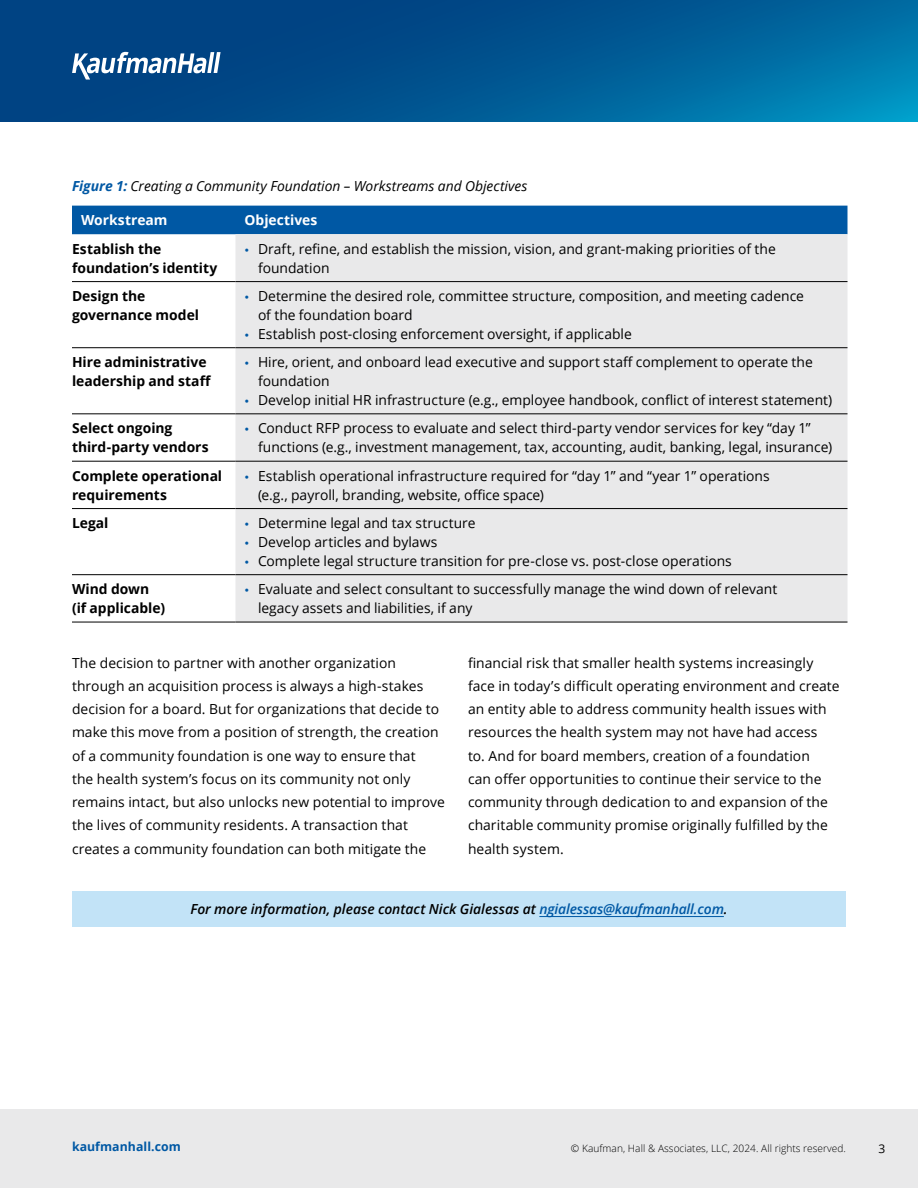
<style>
.page{position:relative;width:918px;height:1188px;background:#fff}
.page>*{position:absolute;margin:0;border:0;box-sizing:border-box;transform-origin:0 0}
.t1{font:13.8px/23.2px "Open Sans";color:#000}
.t2{font:700 13.8px/18.8px "Open Sans";color:#000}
.t3{font:italic 600 13.8px "Open Sans";color:#000}
.t4{font:italic 13.8px "Open Sans";color:#000}
.t5{font:700 13.8px "Open Sans";color:#fff}
.t6{font:700 12.3px "Open Sans";letter-spacing:.005em;color:#0058a4}
.t7{font:12px "Open Sans";color:#000}
.t8{font:300 10.2px "Open Sans";letter-spacing:.005em;color:#000}
.s1{font-weight:700;color:#0058a4}
.s2{color:#0058a4}
</style>
<div class="page">
<div style="left:0;top:1109px;width:918px;height:79px;background:#e9e9ea"></div>
<svg style="left:0;top:0;width:918px;height:122px;background:#005792"></svg>
<svg style="left:72px;top:52px;width:149px;height:28px"></svg>
<div style="left:72px;top:891px;width:774px;height:36px;background:#c2e3f7"></div>
<hr style="left:539px;top:916px;width:185px;height:1px;background:#0058a4">
<div style="left:72px;top:206px;width:776px;height:28px;background:#0058a4"></div>
<div style="left:236px;top:234px;width:612px;height:388px;background:#e9e9ea"></div>
<hr style="left:72px;top:281px;width:164px;height:1px;background:#000">
<hr style="left:236px;top:281px;width:612px;height:1px;background:#000">
<hr style="left:72px;top:347px;width:164px;height:1px;background:#000">
<hr style="left:236px;top:347px;width:612px;height:1px;background:#000">
<hr style="left:72px;top:414px;width:164px;height:1px;background:#000">
<hr style="left:236px;top:414px;width:612px;height:1px;background:#000">
<hr style="left:72px;top:461px;width:164px;height:1px;background:#000">
<hr style="left:236px;top:461px;width:612px;height:1px;background:#000">
<hr style="left:72px;top:508px;width:164px;height:1px;background:#000">
<hr style="left:236px;top:508px;width:612px;height:1px;background:#000">
<hr style="left:72px;top:574px;width:164px;height:1px;background:#000">
<hr style="left:236px;top:574px;width:612px;height:1px;background:#000">
<hr style="left:72px;top:622px;width:164px;height:1px;background:#000">
<hr style="left:236px;top:622px;width:612px;height:1px;background:#000">
<p class="t4" style="left:72px;top:176px;width:457px"><span class="s1">Figure 1:</span> Creating a Community Foundation – Workstreams and Objectives</p>
<p class="t5" style="left:81px;top:210px;width:88px">Workstream</p>
<p class="t5" style="left:245px;top:210px;width:75px">Objectives</p>
<p class="t2" style="left:72px;top:239px;width:147px">Establish the foundation’s identity</p>
<p class="t1" style="left:258px;top:239px;width:519px;line-height:18.8px;text-indent:-14px"><span class="s2">•</span> Draft, refine, and establish the mission, vision, and grant-making priorities of the foundation</p>
<p class="t2" style="left:72px;top:286px;width:129px">Design the governance model</p>
<p class="t1" style="left:258px;top:286px;width:548px;line-height:18.8px;text-indent:-14px"><span class="s2">•</span> Determine the desired role, committee structure, composition, and meeting cadence of the foundation board</p>
<p class="t1" style="left:244px;top:322px;width:389px"><span class="s2">•</span> Establish post-closing enforcement oversight, if applicable</p>
<p class="t2" style="left:72px;top:353px;width:141px">Hire administrative leadership and staff</p>
<p class="t1" style="left:258px;top:353px;width:556px;line-height:18.8px;text-indent:-14px"><span class="s2">•</span> Hire, orient, and onboard lead executive and support staff complement to operate the foundation</p>
<p class="t1" style="left:244px;top:388px;width:589px"><span class="s2">•</span> Develop initial HR infrastructure (e.g., employee handbook, conflict of interest statement)</p>
<p class="t2" style="left:72px;top:419px;width:138px">Select ongoing third-party vendors</p>
<p class="t1" style="left:258px;top:419px;width:576px;line-height:18.8px;text-indent:-14px"><span class="s2">•</span> Conduct RFP process to evaluate and select third-party vendor services for key “day 1” functions (e.g., investment management, tax, accounting, audit, banking, legal, insurance)</p>
<p class="t2" style="left:72px;top:466px;width:152px">Complete operational requirements</p>
<p class="t1" style="left:258px;top:466px;width:513px;line-height:18.8px;text-indent:-14px"><span class="s2">•</span> Establish operational infrastructure required for “day 1” and “year 1” operations (e.g., payroll, branding, website, office space)</p>
<p class="t2" style="left:72px;top:513px;width:38px">Legal</p>
<p class="t1" style="left:244px;top:511px;width:233px"><span class="s2">•</span> Determine legal and tax structure</p>
<p class="t1" style="left:244px;top:530px;width:194px"><span class="s2">•</span> Develop articles and bylaws</p>
<p class="t1" style="left:244px;top:549px;width:489px"><span class="s2">•</span> Complete legal structure transition for pre-close vs. post-close operations</p>
<p class="t2" style="left:72px;top:580px;width:95px">Wind down (if applicable)</p>
<p class="t1" style="left:258px;top:580px;width:521px;line-height:18.8px;text-indent:-14px"><span class="s2">•</span> Evaluate and select consultant to successfully manage the wind down of relevant legacy assets and liabilities, if any</p>
<p class="t1" style="left:72px;top:651px;width:375px">The decision to partner with another organization through an acquisition process is always a high-stakes decision for a board. But for organizations that decide to make this move from a position of strength, the creation of a community foundation is one way to ensure that<br>the health system’s focus on its community not only remains intact, but also unlocks new potential to improve the lives of community residents. A transaction that creates a community foundation can both mitigate the</p>
<p class="t1" style="left:468px;top:651px;width:373px">financial risk that smaller health systems increasingly face in today’s difficult operating environment and create an entity able to address community health issues with resources the health system may not have had access<br>to. And for board members, creation of a foundation<br>can offer opportunities to continue their service to the community through dedication to and expansion of the charitable community promise originally fulfilled by the health system.</p>
<p class="t3" style="left:190px;top:900px;width:539px">For more information, please contact Nick Gialessas at <span class="s2">ngialessas@kaufmanhall.com</span>.</p>
<p class="t6" style="left:72px;top:1138px;width:110px">kaufmanhall.com</p>
<p class="t8" style="left:571px;top:1142px;width:277px">© Kaufman, Hall &amp; Associates, LLC, 2024. All rights reserved.</p>
<p class="t7" style="left:879px;top:1140px;width:8px">3</p>
</div>
